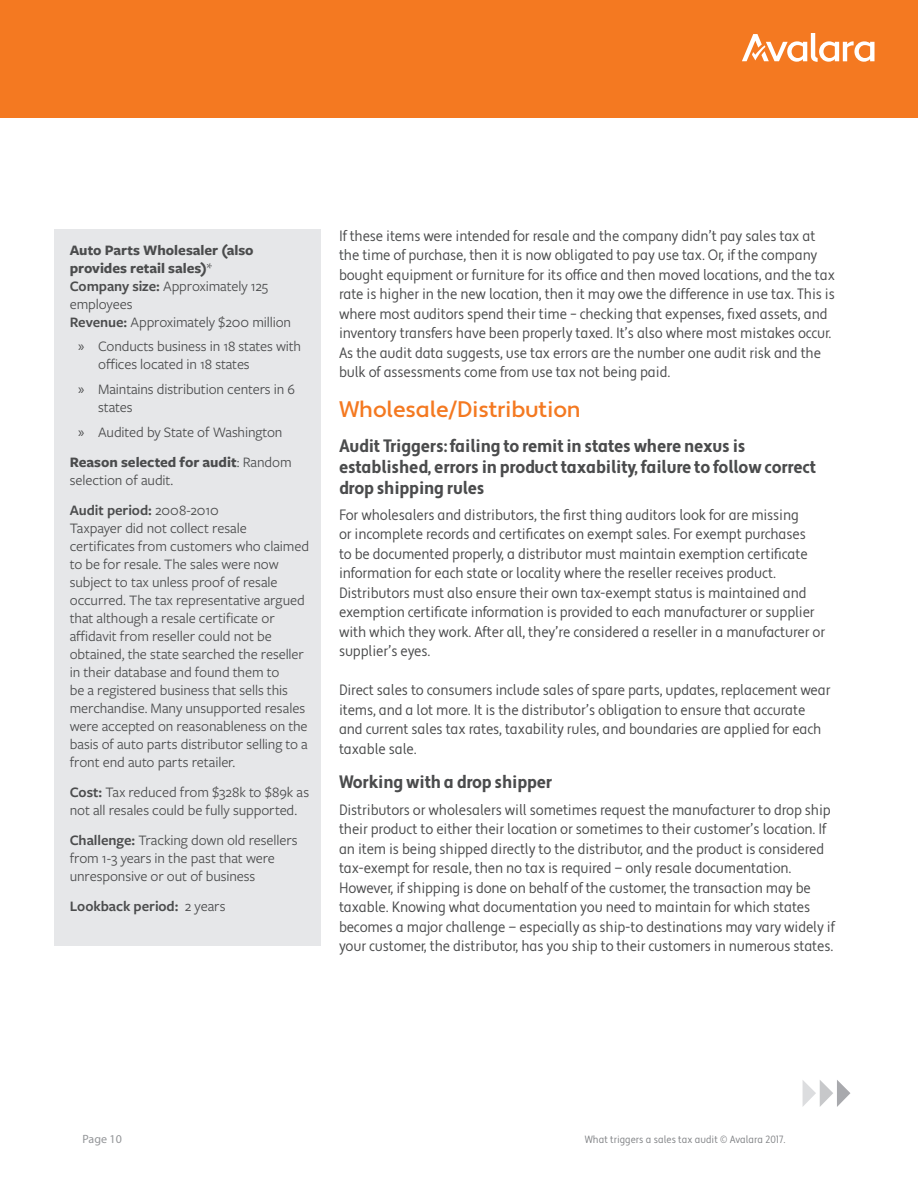
<style>
.page{position:relative;width:918px;height:1188px;background:#fff}
.page>*{position:absolute;margin:0;border:0;box-sizing:border-box;transform-origin:0 0}
.t1{font:500 22.5px "Apertura";letter-spacing:-.01em;color:#f47921}
.t2{font:700 condensed 18px/21px "Apertura";letter-spacing:-.01em;color:#4b4c4d}
.t3{font:condensed 15px/19.5px "Apertura";letter-spacing:-.01em;color:#4b4c4d}
.t4{font:15px/18px "Freight Sans Pro";letter-spacing:-.005em;color:#4b4c4d}
.t5{font:600 15px "Freight Sans Pro";letter-spacing:-.005em;color:#4b4c4d}
.t6{font:12px "Myriad Pro";color:#939598}
.t7{font:condensed 10.5px "Apertura";color:#808285}
.s1{font-weight:700}
.s2{font-weight:600}
.s3{font-family:"Myriad Pro"}
.s4{font-weight:400}
</style>
<div class="page">
<div style="left:0;top:0;width:918px;height:118px;background:#f47921"></div>
<svg style="left:742px;top:33px;width:132px;height:29px"></svg>
<svg style="left:803px;top:1080px;width:47px;height:27px"></svg>
<div style="left:54px;top:230px;width:267px;height:716px;background:#e6e7e9"></div>
<p class="t4" style="left:70px;top:240px;width:223px"><span class="s1">Auto Parts Wholesaler (also provides retail sales)</span>*<br><span class="s2">Company size:</span> Approximately 125 employees<br><span class="s2">Revenue:</span> Approximately $200 million</p>
<p class="t4" style="left:98px;top:337px;width:204px;text-indent:-20px"><span class="s3">»</span> Conducts business in 18 states with offices located in 18 states</p>
<p class="t4" style="left:98px;top:380px;width:198px;text-indent:-20px"><span class="s3">»</span> Maintains distribution centers in 6 states</p>
<p class="t4" style="left:70px;top:416px;width:224px;line-height:30px;text-align:center"><span class="s3">»</span> Audited by State of Washington<br><span class="s1">Reason selected for audit</span>: Random</p>
<p class="t4" style="left:70px;top:464px;width:151px;line-height:30px">selection of audit.<br><span class="s2">Audit period:</span> 2008-2010</p>
<p class="t4" style="left:70px;top:518px;width:241px">Taxpayer did not collect resale certificates from customers who claimed to be for resale. The sales were now subject to tax unless proof of resale occurred. The tax representative argued that although a resale certificate or affidavit from reseller could not be obtained, the state searched the reseller in their database and found them to<br>be a registered business that sells this merchandise. Many unsupported resales were accepted on reasonableness on the basis of auto parts distributor selling to a front end auto parts retailer.</p>
<p class="t4" style="left:70px;top:782px;width:241px"><span class="s2">Cost:</span> Tax reduced from $328k to $89k as not all resales could be fully supported.</p>
<p class="t4" style="left:70px;top:830px;width:229px"><span class="s2">Challenge:</span> Tracking down old resellers from 1-3 years in the past that were unresponsive or out of business</p>
<p class="t5" style="left:70px;top:896px;width:157px">Lookback period: <span class="s4">2 years</span></p>
<p class="t3" style="left:339px;top:227px;width:497px">If these items were intended for resale and the company didn’t pay sales tax at the time of purchase, then it is now obligated to pay use tax. Or, if the company bought equipment or furniture for its office and then moved locations, and the tax rate is higher in the new location, then it may owe the difference in use tax. This is where most auditors spend their time – checking that expenses, fixed assets, and inventory transfers have been properly taxed. It’s also where most mistakes occur.<br>As the audit data suggests, use tax errors are the number one audit risk and the bulk of assessments come from use tax not being paid.</p>
<h1 class="t1" style="left:339px;top:396px;width:243px">Wholesale/Distribution</h1>
<p class="t2" style="left:339px;top:436px;width:479px">Audit Triggers: failing to remit in states where nexus is established, errors in product taxability, failure to follow correct drop shipping rules</p>
<p class="t3" style="left:339px;top:506px;width:488px">For wholesalers and distributors, the first thing auditors look for are missing<br>or incomplete records and certificates on exempt sales. For exempt purchases<br>to be documented properly, a distributor must maintain exemption certificate information for each state or locality where the reseller receives product.<br>Distributors must also ensure their own tax-exempt status is maintained and exemption certificate information is provided to each manufacturer or supplier with which they work. After all, they’re considered a reseller in a manufacturer or supplier’s eyes.</p>
<p class="t3" style="left:339px;top:681px;width:493px">Direct sales to consumers include sales of spare parts, updates, replacement wear items, and a lot more. It is the distributor’s obligation to ensure that accurate and current sales tax rates, taxability rules, and boundaries are applied for each taxable sale.</p>
<p class="t2" style="left:339px;top:772px;width:215px">Working with a drop shipper</p>
<p class="t3" style="left:339px;top:800px;width:497px">Distributors or wholesalers will sometimes request the manufacturer to drop ship their product to either their location or sometimes to their customer’s location. If an item is being shipped directly to the distributor, and the product is considered tax-exempt for resale, then no tax is required — only resale documentation.<br>However, if shipping is done on behalf of the customer, the transaction may be taxable. Knowing what documentation you need to maintain for which states becomes a major challenge — especially as ship-to destinations may vary widely if your customer, the distributor, has you ship to their customers in numerous states.</p>
<p class="t6" style="left:82px;top:1131px;width:41px">Page 10</p>
<p class="t7" style="left:585px;top:1133px;width:202px">What triggers a sales tax audit © Avalara 2017.</p>
</div>
